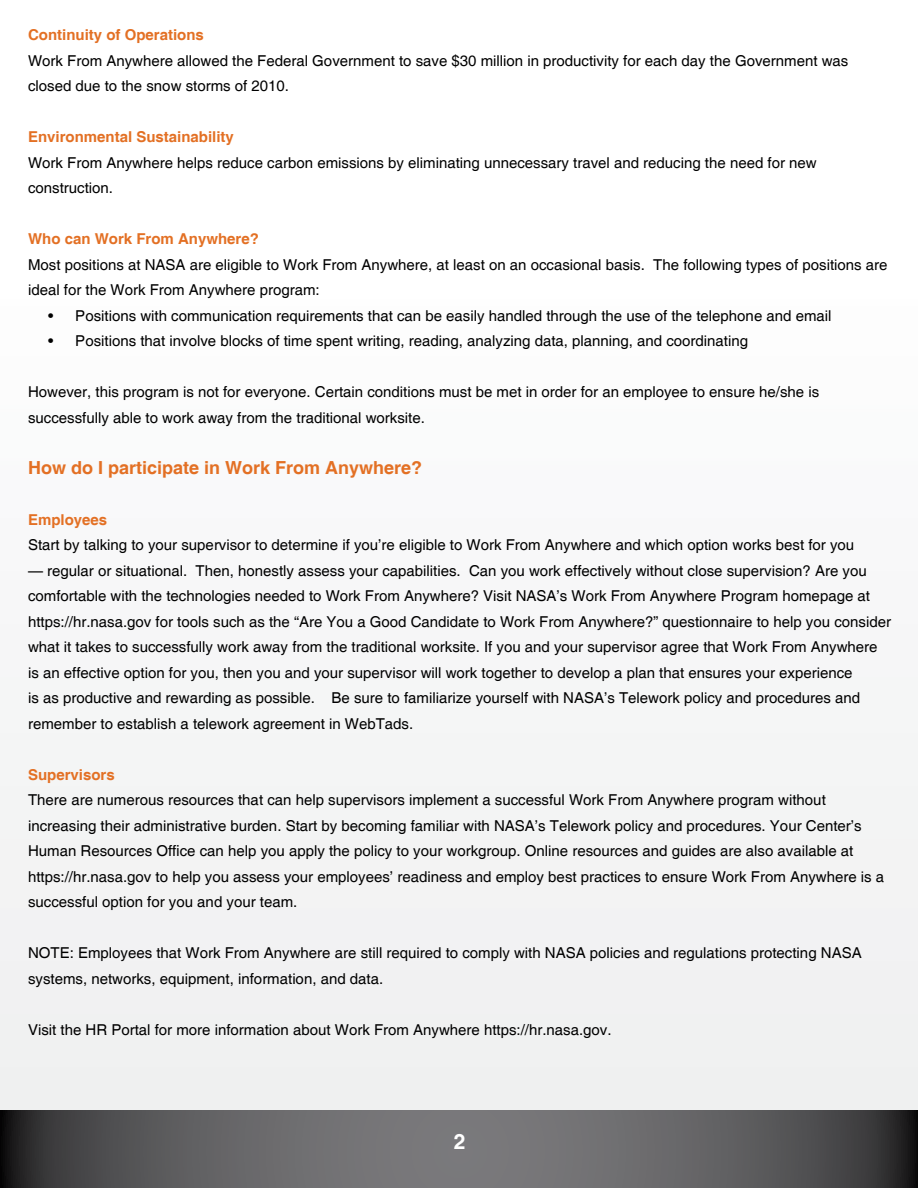
<style>
.page{position:relative;width:918px;height:1188px;background:#fff}
.page>*{position:absolute;margin:0;border:0;box-sizing:border-box;transform-origin:0 0}
.t1{font:700 21px "Helvetica";color:#fff}
.t2{font:700 18px "Helvetica";color:#e37024}
.t3{font:15px/25.5px "Helvetica";color:#000}
.t4{font:700 15px "Helvetica";color:#e37024}
</style>
<div class="page">
<svg style="left:1px;top:1109px;width:917px;height:79px;background:#5e5d5f"></svg>
<div style="left:1px;top:266px;width:916px;height:844px;background:#f5f6f6"></div>
<p class="t4" style="left:28px;top:26px;width:177px">Continuity of Operations</p>
<p class="t3" style="left:28px;top:48px;width:822px">Work From Anywhere allowed the Federal Government to save $30 million in productivity for each day the Government was closed due to the snow storms of 2010.</p>
<p class="t4" style="left:28px;top:128px;width:207px">Environmental Sustainability</p>
<p class="t3" style="left:28px;top:150px;width:790px">Work From Anywhere helps reduce carbon emissions by eliminating unnecessary travel and reducing the need for new construction.</p>
<p class="t4" style="left:28px;top:230px;width:232px">Who can Work From Anywhere?</p>
<p class="t3" style="left:28px;top:252px;width:861px">Most positions at NASA are eligible to Work From Anywhere, at least on an occasional basis. The following types of positions are ideal for the Work From Anywhere program:</p>
<p class="t3" style="left:48px;top:303px;width:785px">• Positions with communication requirements that can be easily handled through the use of the telephone and email</p>
<p class="t3" style="left:48px;top:329px;width:701px">• Positions that involve blocks of time spent writing, reading, analyzing data, planning, and coordinating</p>
<p class="t3" style="left:28px;top:380px;width:793px">However, this program is not for everyone. Certain conditions must be met in order for an employee to ensure he/she is successfully able to work away from the traditional worksite.</p>
<p class="t2" style="left:28px;top:456px;width:396px">How do I participate in Work From Anywhere?</p>
<p class="t4" style="left:28px;top:510px;width:81px">Employees</p>
<p class="t3" style="left:28px;top:533px;width:828px">Start by talking to your supervisor to determine if you’re eligible to Work From Anywhere and which option works best for you</p>
<p class="t3" style="left:28px;top:558px;width:864px">— regular or situational. Then, honestly assess your capabilities. Can you work effectively without close supervision? Are you comfortable with the technologies needed to Work From Anywhere? Visit NASA’s Work From Anywhere Program homepage at https://hr.nasa.gov for tools such as the “Are You a Good Candidate to Work From Anywhere?” questionnaire to help you consider what it takes to successfully work away from the traditional worksite. If you and your supervisor agree that Work From Anywhere is an effective option for you, then you and your supervisor will work together to develop a plan that ensures your experience<br>is as productive and rewarding as possible. Be sure to familiarize yourself with NASA’s Telework policy and procedures and remember to establish a telework agreement in WebTads.</p>
<p class="t4" style="left:28px;top:765px;width:88px">Supervisors</p>
<p class="t3" style="left:28px;top:788px;width:858px">There are numerous resources that can help supervisors implement a successful Work From Anywhere program without increasing their administrative burden. Start by becoming familiar with NASA’s Telework policy and procedures. Your Center’s Human Resources Office can help you apply the policy to your workgroup. Online resources and guides are also available at https://hr.nasa.gov to help you assess your employees’ readiness and employ best practices to ensure Work From Anywhere is a successful option for you and your team.</p>
<p class="t3" style="left:28px;top:941px;width:835px">NOTE: Employees that Work From Anywhere are still required to comply with NASA policies and regulations protecting NASA systems, networks, equipment, information, and data.</p>
<p class="t3" style="left:28px;top:1017px;width:585px">Visit the HR Portal for more information about Work From Anywhere https://hr.nasa.gov.</p>
<h1 class="t1" style="left:454px;top:1129px;width:13px">2</h1>
</div>
